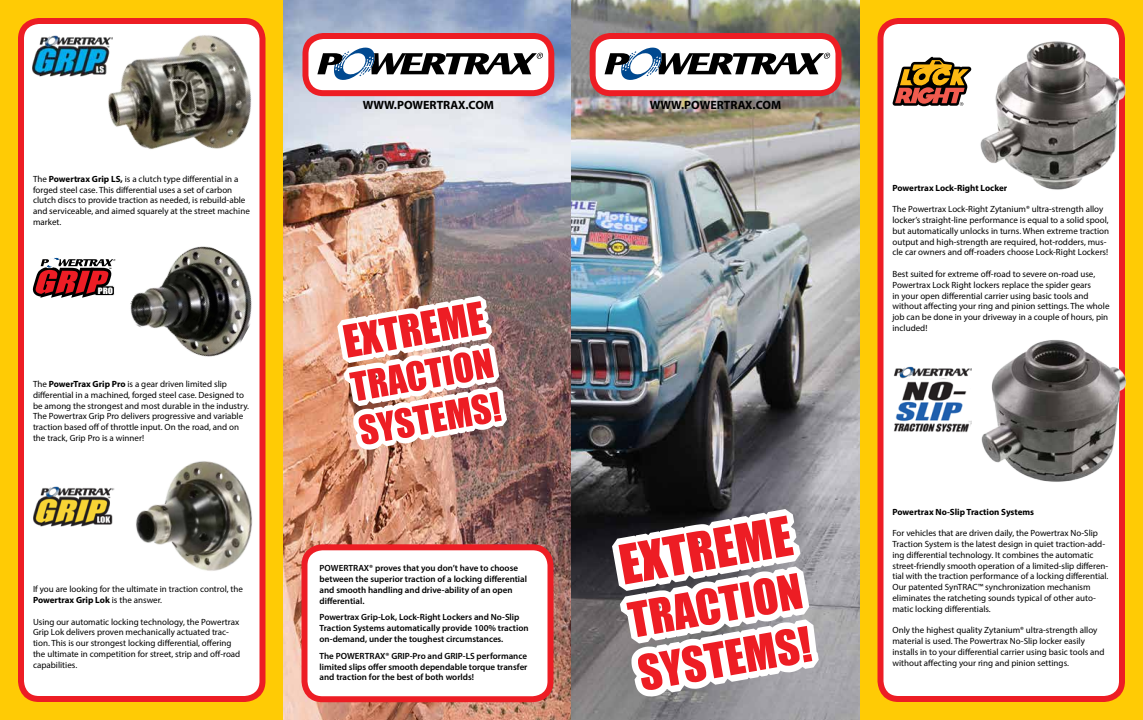
<style>
.page{position:relative;width:1143px;height:720px;background:#ffcb05}
.page>*{position:absolute;margin:0;border:0;box-sizing:border-box;transform-origin:0 0}
.t1{font:700 12px "Myriad Pro";color:#000}
.t2{font:9px/10.8px "Myriad Pro";color:#000}
.t3{font:600 9px/10.8px "Myriad Pro";color:#000}
.t4{font:700 9px "Myriad Pro";color:#000}
.t5{font:8.1px "Impact";color:#fff;scale:1.17 1}
.t6{font:700 1.8px "Myriad Pro";color:#000}
.s1{font-weight:700}
</style>
<div class="page">
<img style="left:284px;top:0;width:576px;height:720px">
<div style="left:304px;top:547px;width:246px;height:152px;background:#fff;border-radius:18px"></div>
<div style="left:302px;top:544px;width:252px;height:158px;border:6px solid #ed1d24;border-radius:18px"></div>
<div style="left:880px;top:21px;width:242px;height:678px;background:#fff;border-radius:18px"></div>
<div style="left:878px;top:18px;width:247px;height:684px;border:6px solid #ed1d24;border-radius:18px"></div>
<div style="left:21px;top:21px;width:241px;height:678px;background:#fff;border-radius:18px"></div>
<div style="left:18px;top:18px;width:248px;height:684px;border:6px solid #ed1d24;border-radius:18px"></div>
<svg style="left:892px;top:57px;width:79px;height:49px"></svg>
<img style="left:980px;top:36px;width:146px;height:159px">
<img style="left:981px;top:335px;width:146px;height:153px">
<img style="left:893px;top:366px;width:78px;height:66px">
<img style="left:32px;top:35px;width:59px;height:41px">
<img style="left:33px;top:486px;width:82px;height:41px">
<div style="left:593px;top:36px;width:245px;height:57px;background:#fff;border-radius:18px"></div>
<div style="left:590px;top:33px;width:251px;height:63px;border:6px solid #ed1d24;border-radius:18px"></div>
<svg style="left:605px;top:47px;width:225px;height:33px"></svg>
<svg style="left:33px;top:257px;width:82px;height:41px"></svg>
<img style="left:130px;top:226px;width:136px;height:146px">
<img style="left:136px;top:444px;width:130px;height:146px">
<img style="left:91px;top:18px;width:175px;height:172px">
<div style="left:305px;top:36px;width:246px;height:57px;background:#fff;border-radius:18px"></div>
<div style="left:302px;top:33px;width:252px;height:63px;border:6px solid #ed1d24;border-radius:18px"></div>
<svg style="left:317px;top:47px;width:226px;height:33px"></svg>
<img style="left:331px;top:291px;width:181px;height:165px">
<svg style="left:604px;top:504px;width:221px;height:200px;background:#c18286"></svg>
<p class="t2" style="left:33px;top:173px;width:218px">The <span class="s1">Powertrax Grip LS,</span> is a clutch type differential in a forged steel case. This differential uses a set of carbon clutch discs to provide traction as needed, is rebuild-able and serviceable, and aimed squarely at the street machine market.</p>
<p class="t6" style="left:109px;top:267px;width:4px">TM</p>
<p class="t5" style="left:98px;top:284px;width:14px">PRO</p>
<p class="t2" style="left:33px;top:378px;width:218px">The <span class="s1">PowerTrax Grip Pro</span> is a gear driven limited slip differential in a machined, forged steel case. Designed to be among the strongest and most durable in the industry.<br>The Powertrax Grip Pro delivers progressive and variable traction based off of throttle input. On the road, and on the track, Grip Pro is a winner!</p>
<p class="t2" style="left:33px;top:584px;width:212px">If you are looking for the ultimate in traction control, the<br><span class="s1">Powertrax Grip Lok</span> is the answer.</p>
<p class="t2" style="left:33px;top:616px;width:209px">Using our automatic locking technology, the Powertrax Grip Lok delivers proven mechanically actuated trac&shy;tion. This is our strongest locking differential, offering the ultimate in competition for street, strip and off-road capabilities.</p>
<h1 class="t1" style="left:363px;top:97px;width:133px">WWW.POWERTRAX.COM</h1>
<p class="t3" style="left:320px;top:563px;width:209px">POWERTRAX® proves that you don’t have to choose between the superior traction of a locking differential and smooth handling and drive-ability of an open differential.</p>
<p class="t3" style="left:320px;top:612px;width:211px">Powertrax Grip-Lok, Lock-Right Lockers and No-Slip<br>Traction Systems automatically provide 100% traction on-demand, under the toughest circumstances.</p>
<p class="t3" style="left:320px;top:650px;width:209px;text-align:justify">The POWERTRAX® GRIP-Pro and GRIP-LS performance limited slips offer smooth dependable torque transfer and traction for the best of both worlds!</p>
<h1 class="t1" style="left:650px;top:97px;width:133px">WWW.POWERTRAX.COM</h1>
<p class="t4" style="left:892px;top:182px;width:116px">Powertrax Lock-Right Locker</p>
<p class="t2" style="left:892px;top:204px;width:218px">The Powertrax Lock-Right Zytanium® ultra-strength alloy locker’s straight-line performance is equal to a solid spool, but automatically unlocks in turns. When extreme traction output and high-strength are required, hot-rodders, mus&shy;cle car owners and off-roaders choose Lock-Right Lockers!</p>
<p class="t2" style="left:892px;top:269px;width:219px">Best suited for extreme off-road to severe on-road use, Powertrax Lock Right lockers replace the spider gears<br>in your open differential carrier using basic tools and without affecting your ring and pinion settings. The whole job can be done in your driveway in a couple of hours, pin included!</p>
<p class="t4" style="left:892px;top:506px;width:143px">Powertrax No-Slip Traction Systems</p>
<p class="t2" style="left:892px;top:528px;width:217px">For vehicles that are driven daily, the Powertrax No-Slip Traction System is the latest design in quiet traction-add&shy;ing differential technology. It combines the automatic street-friendly smooth operation of a limited-slip differen&shy;tial with the traction performance of a locking differential.<br>Our patented SynTRAC™ synchronization mechanism eliminates the ratcheting sounds typical of other auto&shy;matic locking differentials.</p>
<p class="t2" style="left:892px;top:625px;width:214px">Only the highest quality Zytanium® ultra-strength alloy material is used. The Powertrax No-Slip locker easily installs in to your differential carrier using basic tools and without affecting your ring and pinion settings.</p>
</div>
